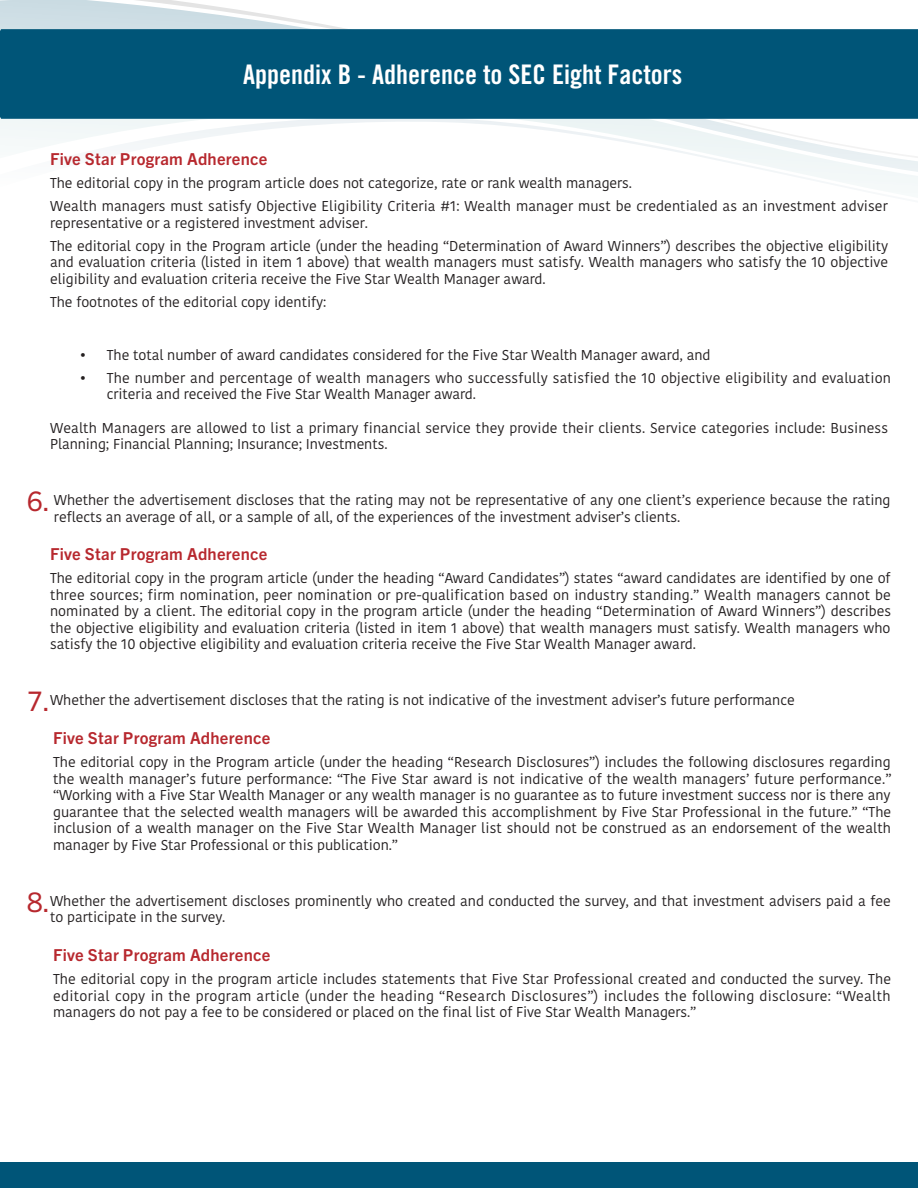
<style>
.page{position:relative;width:918px;height:1188px;background:#fff}
.page>*{position:absolute;margin:0;border:0;box-sizing:border-box;transform-origin:0 0}
.t1{font:27px "Trade Gothic LT Std Bd Cn 20";color:#fff}
.t2{font:27px "Trade Gothic Next LT Pro";color:#b7282e}
.Sub_Header{font:700 16.5px "Trade Gothic Next LT Pro";letter-spacing:.015em;color:#b7282e}
.Appendix_Body{font:14.25px/16.5px "Kohinoor Devanagari";letter-spacing:-.005em;color:#231f20}
</style>
<div class="page">
<div style="left:0;top:0;width:133px;height:29px;background:#cddde4"></div>
<svg style="left:133px;top:0;width:213px;height:29px"></svg>
<svg style="left:0;top:119px;width:918px;height:67px"></svg>
<div style="left:0;top:29px;width:918px;height:90px;background:#005578"></div>
<div style="left:0;top:1162px;width:918px;height:26px;background:#005578"></div>
<p class="t1" style="left:243px;top:58px;width:441px">Appendix B - Adherence to SEC Eight Factors</p>
<p class="Sub_Header" style="left:50px;top:148px;width:219px">Five Star Program Adherence</p>
<p class="Appendix_Body" style="left:50px;top:175px;width:583px">The editorial copy in the program article does not categorize, rate or rank wealth managers.</p>
<p class="Appendix_Body" style="left:50px;top:198px;width:839px">Wealth managers must satisfy Objective Eligibility Criteria #1: Wealth manager must be credentialed as an investment adviser representative or a registered investment adviser.</p>
<p class="Appendix_Body" style="left:50px;top:238px;width:839px;text-align:justify">The editorial copy in the Program article (under the heading “Determination of Award Winners”) describes the objective eligibility and evaluation criteria (listed in item 1 above) that wealth managers must satisfy. Wealth managers who satisfy the 10 objective eligibility and evaluation criteria receive the Five Star Wealth Manager award.</p>
<p class="Appendix_Body" style="left:50px;top:294px;width:278px">The footnotes of the editorial copy identify:</p>
<p class="Appendix_Body" style="left:80px;top:347px;width:632px">• The total number of award candidates considered for the Five Star Wealth Manager award, and</p>
<p class="Appendix_Body" style="left:107px;top:370px;width:786px;text-indent:-27px">• The number and percentage of wealth managers who successfully satisfied the 10 objective eligibility and evaluation criteria and received the Five Star Wealth Manager award.</p>
<p class="Appendix_Body" style="left:50px;top:419px;width:839px">Wealth Managers are allowed to list a primary financial service they provide their clients. Service categories include: Business<br>Planning; Financial Planning; Insurance; Investments.</p>
<p class="t2" style="left:27px;top:482px;width:25px">6.</p>
<p class="Appendix_Body" style="left:54px;top:492px;width:838px">Whether the advertisement discloses that the rating may not be representative of any one client’s experience because the rating reflects an average of all, or a sample of all, of the experiences of the investment adviser’s clients.</p>
<p class="Sub_Header" style="left:50px;top:543px;width:219px">Five Star Program Adherence</p>
<p class="Appendix_Body" style="left:50px;top:570px;width:843px;text-align:justify">The editorial copy in the program article (under the heading “Award Candidates”) states “award candidates are identified by one of three sources; firm nomination, peer nomination or pre‑qualification based on industry standing.” Wealth managers cannot be nominated by a client. The editorial copy in the program article (under the heading “Determination of Award Winners”) describes the objective eligibility and evaluation criteria (listed in item 1 above) that wealth managers must satisfy. Wealth managers who satisfy the 10 objective eligibility and evaluation criteria receive the Five Star Wealth Manager award.</p>
<p class="t2" style="left:27px;top:682px;width:25px">7.</p>
<p class="Appendix_Body" style="left:50px;top:692px;width:746px">Whether the advertisement discloses that the rating is not indicative of the investment adviser’s future performance</p>
<p class="Sub_Header" style="left:53px;top:727px;width:219px">Five Star Program Adherence</p>
<p class="Appendix_Body" style="left:53px;top:754px;width:840px;text-align:justify">The editorial copy in the Program article (under the heading “Research Disclosures”) includes the following disclosures regarding the wealth manager’s future performance: “The Five Star award is not indicative of the wealth managers’ future performance.” “Working with a Five Star Wealth Manager or any wealth manager is no guarantee as to future investment success nor is there any guarantee that the selected wealth managers will be awarded this accomplishment by Five Star Professional in the future.” “The inclusion of a wealth manager on the Five Star Wealth Manager list should not be construed as an endorsement of the wealth manager by Five Star Professional or this publication.”</p>
<p class="t2" style="left:27px;top:883px;width:25px">8.</p>
<p class="Appendix_Body" style="left:50px;top:893px;width:842px">Whether the advertisement discloses prominently who created and conducted the survey, and that investment advisers paid a fee to participate in the survey.</p>
<p class="Sub_Header" style="left:53px;top:944px;width:219px">Five Star Program Adherence</p>
<p class="Appendix_Body" style="left:53px;top:971px;width:839px;text-align:justify">The editorial copy in the program article includes statements that Five Star Professional created and conducted the survey. The editorial copy in the program article (under the heading “Research Disclosures”) includes the following disclosure: “Wealth managers do not pay a fee to be considered or placed on the final list of Five Star Wealth Managers.”</p>
</div>
